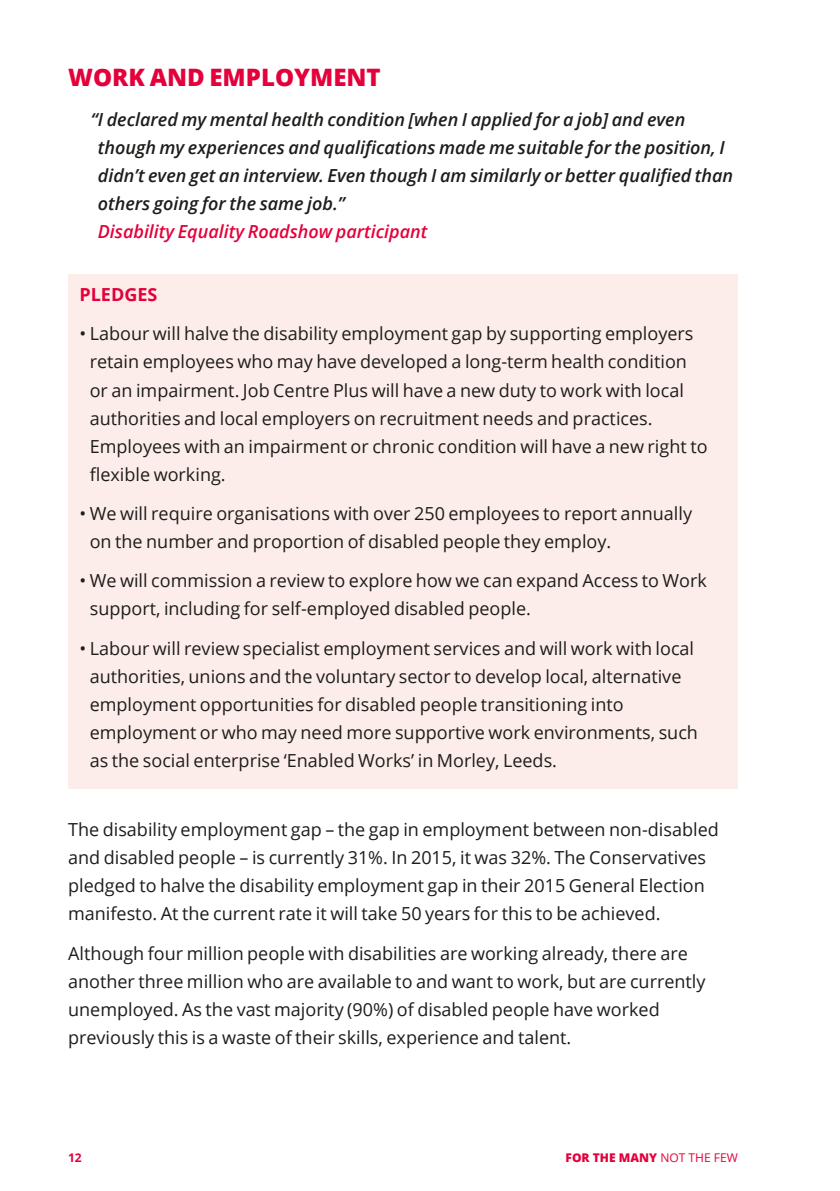
<style>
.page{position:relative;width:840px;height:1191px;background:#fff}
.page>*{position:absolute;margin:0;border:0;box-sizing:border-box;transform-origin:0 0}
.Body{font:800 24px "Open Sans";color:#e4003b}
.Body-2{font:18px/28px "Open Sans";color:#1d1d1b}
.Body-3{font:italic 600 18px/28px "Open Sans";color:#1d1d1b}
.Body-4{font:700 18px "Open Sans";color:#e4003b}
.t1{font:800 12px "Open Sans";color:#e4003b}
.t2{font:700 12px "Open Sans";color:#e4003b}
.s1{color:#e4003b}
.s2{font-weight:400}
</style>
<div class="page">
<div style="left:68px;top:274px;width:669px;height:514px;background:#fdedea"></div>
<p class="Body" style="left:68px;top:59px;width:314px">WORK AND EMPLOYMENT</p>
<p class="Body-3" style="left:98px;top:105px;width:636px;text-indent:-7px">“I declared my mental health condition [when I applied for a job] and even though my experiences and qualifications made me suitable for the position, I didn’t even get an interview. Even though I am similarly or better qualified than others going for the same job.”<br><span class="s1">Disability Equality Roadshow participant</span></p>
<p class="Body-4" style="left:79px;top:282px;width:79px">PLEDGES</p>
<p class="Body-2" style="left:90px;top:319px;width:619px;text-indent:-10px">• Labour will halve the disability employment gap by supporting employers retain employees who may have developed a long-term health condition or an impairment. Job Centre Plus will have a new duty to work with local authorities and local employers on recruitment needs and practices.<br>Employees with an impairment or chronic condition will have a new right to flexible working.</p>
<p class="Body-2" style="left:90px;top:499px;width:603px;text-indent:-10px">• We will require organisations with over 250 employees to report annually on the number and proportion of disabled people they employ.</p>
<p class="Body-2" style="left:90px;top:566px;width:618px;text-indent:-10px">• We will commission a review to explore how we can expand Access to Work support, including for self-employed disabled people.</p>
<p class="Body-2" style="left:90px;top:633px;width:609px;text-indent:-10px">• Labour will review specialist employment services and will work with local authorities, unions and the voluntary sector to develop local, alternative employment opportunities for disabled people transitioning into employment or who may need more supportive work environments, such as the social enterprise ‘Enabled Works’ in Morley, Leeds.</p>
<p class="Body-2" style="left:68px;top:815px;width:651px">The disability employment gap – the gap in employment between non-disabled and disabled people – is currently 31%. In 2015, it was 32%. The Conservatives pledged to halve the disability employment gap in their 2015 General Election manifesto. At the current rate it will take 50 years for this to be achieved.</p>
<p class="Body-2" style="left:68px;top:938px;width:638px">Although four million people with disabilities are working already, there are another three million who are available to and want to work, but are currently unemployed. As the vast majority (90%) of disabled people have worked previously this is a waste of their skills, experience and talent.</p>
<p class="t2" style="left:68px;top:1148px;width:15px">12</p>
<p class="t1" style="left:565px;top:1148px;width:174px">FOR THE MANY <span class="s2">NOT THE FEW</span></p>
</div>
